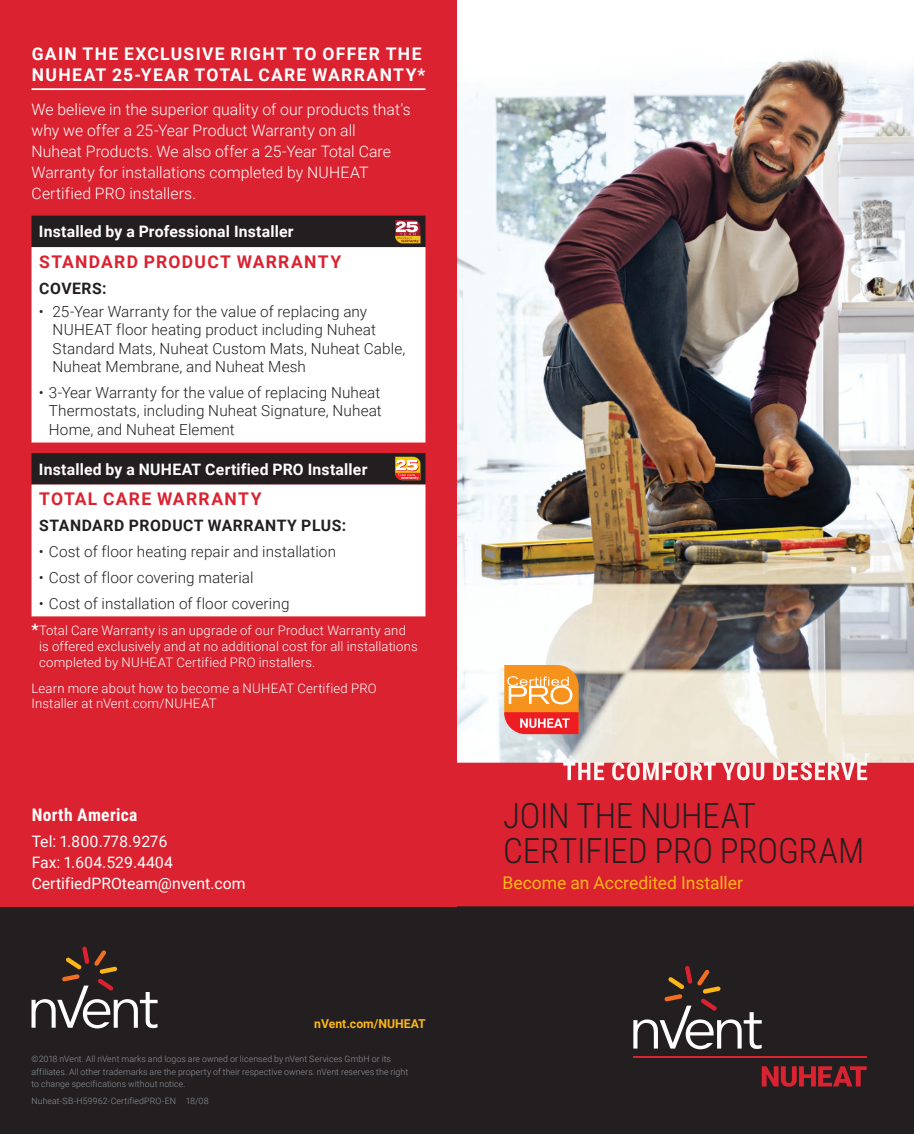
<style>
.page{position:relative;width:914px;height:1134px;background:#fff}
.page>*{position:absolute;margin:0;border:0;box-sizing:border-box;transform-origin:0 0}
.t1{font:300 35px/35px "Roboto Condensed";letter-spacing:-.005em;color:#231f20}
.Subheading_Level_1{font:700 17.5px/21px "Roboto";letter-spacing:.075em;color:#fff}
.Toc_Subhead{font:700 17.5px "Roboto";letter-spacing:.075em;color:#db2230}
.t2{font:17.5px "Roboto";color:#fcb615}
.Country_Red_-_nVent{font:700 17.5px "Roboto Condensed";letter-spacing:.02em;color:#fff}
.Body_Text{font:300 15.75px/21px "Roboto";letter-spacing:.005em;color:#fff}
.TOC_Body{font:700 15.75px "Roboto";letter-spacing:.01em;color:#fff}
.Phone_Fax_Email_Blac{font:15.75px "Roboto";color:#fff}
.Subheading_Level_2{font:700 15.75px "Roboto";letter-spacing:.035em;color:#231f20}
.t3{font:300 15.4px/18.4px "Roboto";letter-spacing:.005em;color:#231f20}
.Body_Text-2{font:300 13.12px/15.8px "Roboto";letter-spacing:.015em;color:#fff}
.Address_block_websit{font:700 12.25px "Roboto";color:#fcb615}
.Copyright_Standards{font:300 8.75px/12.2px "Roboto";letter-spacing:.01em;color:#8f959e}
.s1{font-weight:700;font-size:15.75px}
</style>
<div class="page">
<div style="left:0;top:906px;width:914px;height:228px;background:#231f20"></div>
<img style="left:457px;top:58px;width:457px;height:705px">
<svg style="left:504px;top:665px;width:74px;height:69px;background:#f48949"></svg>
<div style="left:0;top:0;width:457px;height:906px;background:#db2230"></div>
<hr style="left:32px;top:88px;width:393px;height:2px;background:#fff">
<div style="left:32px;top:216px;width:393px;height:31px;background:#231f20"></div>
<svg style="left:32px;top:247px;width:393px;height:369px;background:#ece6e6"></svg>
<svg style="left:395px;top:220px;width:25px;height:23px"></svg>
<svg style="left:395px;top:457px;width:25px;height:23px"></svg>
<svg style="left:32px;top:947px;width:126px;height:81px"></svg>
<div style="left:457px;top:763px;width:457px;height:143px;background:#db2230"></div>
<svg style="left:761px;top:1066px;width:105px;height:21px"></svg>
<hr style="left:633px;top:1057px;width:233px;height:1px;background:#db2230">
<svg style="left:633px;top:966px;width:128px;height:83px"></svg>
<p class="Subheading_Level_1" style="left:32px;top:43px;width:395px">GAIN THE EXCLUSIVE RIGHT TO OFFER THE<br>NUHEAT 25-YEAR TOTAL CARE WARRANTY*</p>
<p class="Body_Text" style="left:32px;top:98px;width:381px">We believe in the superior quality of our products that’s why we offer a 25-Year Product Warranty on all<br>Nuheat Products. We also offer a 25-Year Total Care Warranty for installations completed by NUHEAT Certified PRO installers.</p>
<p class="TOC_Body" style="left:39px;top:221px;width:256px">Installed by a Professional Installer</p>
<p class="Toc_Subhead" style="left:39px;top:249px;width:303px">STANDARD PRODUCT WARRANTY</p>
<p class="Subheading_Level_2" style="left:39px;top:277px;width:69px">COVERS:</p>
<p class="t3" style="left:53px;top:302px;width:354px;text-indent:-14px">• 25-Year Warranty for the value of replacing any NUHEAT floor heating product including Nuheat Standard Mats, Nuheat Custom Mats, Nuheat Cable, Nuheat Membrane, and Nuheat Mesh</p>
<p class="t3" style="left:49px;top:383px;width:334px;text-align:justify;text-indent:-10px">• 3-Year Warranty for the value of replacing Nuheat Thermostats, including Nuheat Signature, Nuheat Home, and Nuheat Element</p>
<p class="TOC_Body" style="left:39px;top:458px;width:330px">Installed by a NUHEAT Certified PRO Installer</p>
<p class="Toc_Subhead" style="left:39px;top:487px;width:224px">TOTAL CARE WARRANTY</p>
<p class="Subheading_Level_2" style="left:39px;top:514px;width:308px">STANDARD PRODUCT WARRANTY PLUS:</p>
<p class="t3" style="left:39px;top:542px;width:298px">• Cost of floor heating repair and installation</p>
<p class="t3" style="left:39px;top:567px;width:216px">• Cost of floor covering material</p>
<p class="t3" style="left:39px;top:593px;width:252px">• Cost of installation of floor covering</p>
<p class="Body_Text-2" style="left:39px;top:622px;width:380px;text-indent:-8px"><span class="s1">*</span>Total Care Warranty is an upgrade of our Product Warranty and is offered exclusively and at no additional cost for all installations completed by NUHEAT Certified PRO installers.</p>
<p class="Body_Text-2" style="left:32px;top:680px;width:347px">Learn more about how to become a NUHEAT Certified PRO<br>Installer at nVent.com/NUHEAT</p>
<p class="Country_Red_-_nVent" style="left:32px;top:803px;width:107px">North America</p>
<p class="Phone_Fax_Email_Blac" style="left:32px;top:830px;width:137px">Tel: 1.800.778.9276</p>
<p class="Phone_Fax_Email_Blac" style="left:32px;top:851px;width:143px">Fax: 1.604.529.4404</p>
<p class="Phone_Fax_Email_Blac" style="left:32px;top:872px;width:215px">CertifiedPROteam@nvent.com</p>
<p class="Address_block_websit" style="left:314px;top:1016px;width:113px">nVent.com/NUHEAT</p>
<p class="Copyright_Standards" style="left:32px;top:1053px;width:378px">©2018 nVent. All nVent marks and logos are owned or licensed by nVent Services GmbH or its affiliates. All other trademarks are the property of their respective owners. nVent reserves the right to change specifications without notice.</p>
<p class="Copyright_Standards" style="left:32px;top:1095px;width:179px">Nuheat-SB-H59962-CertifiedPRO-EN 18/08</p>
<p class="t1" style="left:503px;top:797px;width:363px">JOIN THE NUHEAT<br>CERTIFIED PRO PROGRAM</p>
<p class="t2" style="left:502px;top:870px;width:242px">Become an Accredited Installer</p>
</div>
